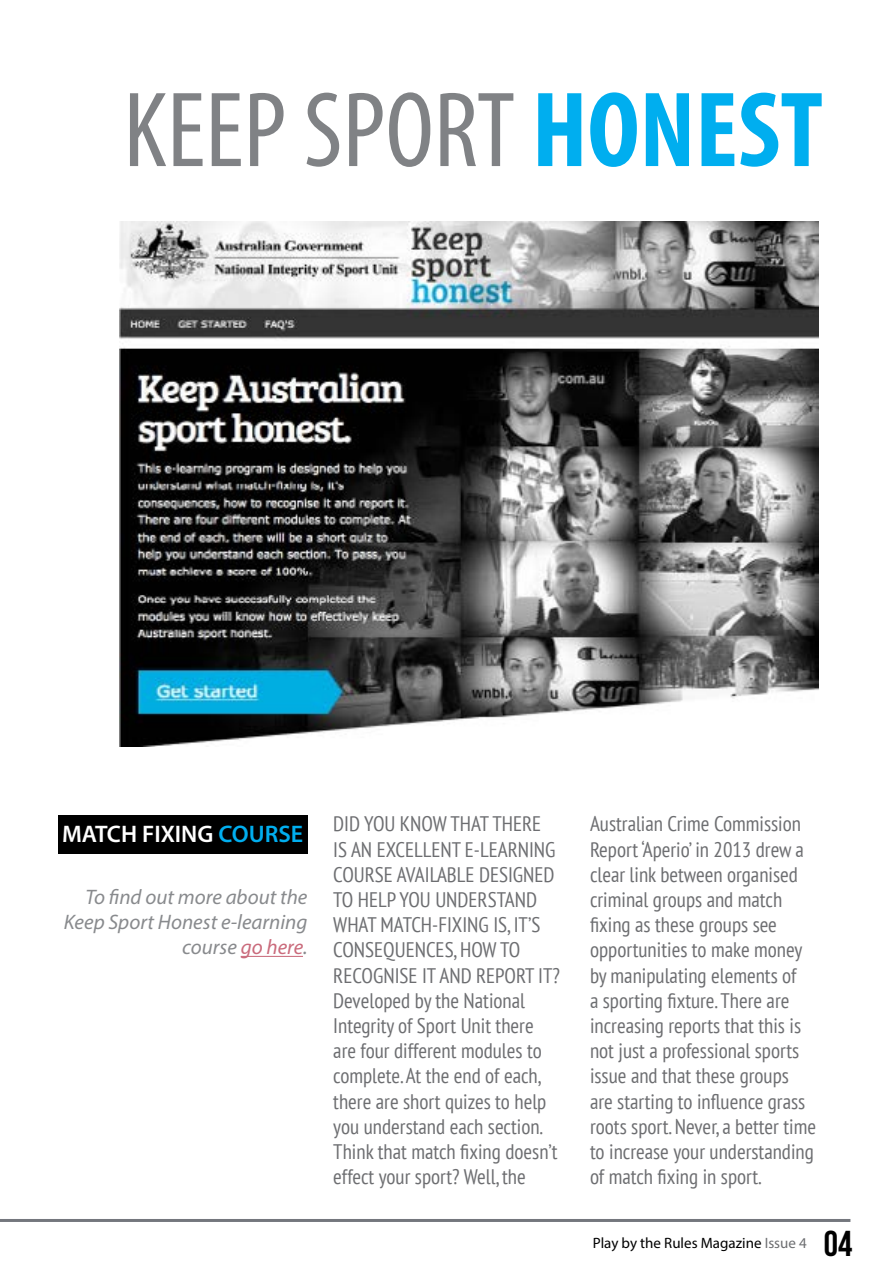
<style>
.page{position:relative;width:893px;height:1263px;background:#fff}
.page>*{position:absolute;margin:0;border:0;box-sizing:border-box;transform-origin:0 0}
.t1{font:condensed 108px "Myriad Pro";color:#808285}
.t2{font:36px "Bebas Neue";color:#000}
.t3{font:600 24px "Myriad Pro";color:#fff}
.t4{font:condensed 21px/25.2px "PT Sans";color:#6d6e71}
.t5{font:italic 21px/25.2px "Myriad Pro";color:#888a8d;text-align:right}
.t6{font:15px "Myriad Pro";color:#000}
.s1{font-weight:700;color:#00aeef}
.s2{color:#00aeef}
.s3{color:#ca6b7c}
.s4{color:#6d6e71}
</style>
<div class="page">
<hr style="left:0;top:1219px;width:850px;height:3px;background:#393d46">
<img style="left:119px;top:222px;width:700px;height:524px">
<div style="left:58px;top:816px;width:249px;height:38px;background:#000"></div>
<hr style="left:241px;top:956px;width:62px;height:1px;background:#ca6b7c">
<h1 class="t1" style="left:123px;top:65px;width:701px">KEEP SPORT <span class="s1">HONEST</span></h1>
<p class="t3" style="left:62px;top:819px;width:243px">MATCH FIXING <span class="s2">COURSE</span></p>
<p class="t5" style="left:64px;top:884px;width:245px">To find out more about the<br>Keep Sport Honest e-learning course <span class="s3">go here</span>.</p>
<p class="t4" style="left:333px;top:811px;width:228px">DID YOU KNOW THAT THERE<br>IS AN EXCELLENT E-LEARNING<br>COURSE AVAILABLE DESIGNED<br>TO HELP YOU UNDERSTAND<br>WHAT MATCH-FIXING IS, IT’S<br>CONSEQUENCES, HOW TO<br>RECOGNISE IT AND REPORT IT?<br>Developed by the National<br>Integrity of Sport Unit there are four different modules to complete. At the end of each, there are short quizes to help you understand each section.<br>Think that match fixing doesn’t effect your sport? Well, the</p>
<p class="t4" style="left:590px;top:811px;width:228px">Australian Crime Commission<br>Report ‘Aperio’ in 2013 drew a clear link between organised criminal groups and match fixing as these groups see opportunities to make money by manipulating elements of<br>a sporting fixture. There are increasing reports that this is not just a professional sports issue and that these groups are starting to influence grass roots sport. Never, a better time to increase your understanding of match fixing in sport.</p>
<p class="t6" style="left:593px;top:1234px;width:216px">Play by the Rules Magazine <span class="s4">Issue 4</span></p>
<h2 class="t2" style="left:824px;top:1223px;width:30px">04</h2>
</div>
